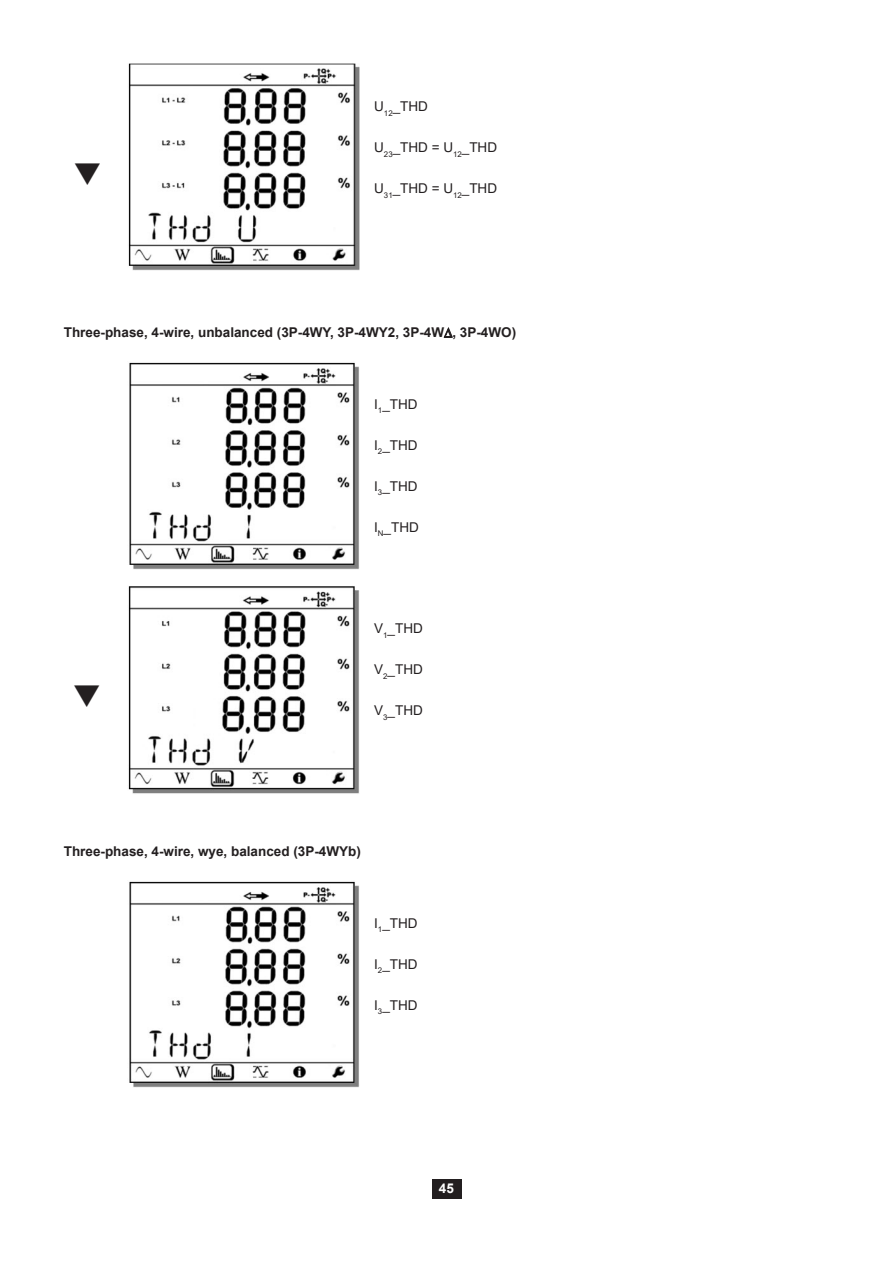
<style>
.page{position:relative;width:893px;height:1263px;background:#fff}
.page>*{position:absolute;margin:0;border:0;box-sizing:border-box;transform-origin:0 0}
.Texte_0_gras{font:700 13.5px "Arial";color:#231f20}
.Texte_0{font:13.5px "Arial";color:#231f20}
.t1{font:700 13.5px "Arial";color:#fff}
</style>
<div class="page">
<div style="left:432px;top:1179px;width:29px;height:19px;background:#231f20"></div>
<img style="left:128px;top:64px;width:232px;height:207px">
<img style="left:128px;top:586px;width:231px;height:208px">
<img style="left:129px;top:881px;width:230px;height:207px">
<img style="left:129px;top:362px;width:230px;height:207px">
<svg style="left:443px;top:327px;width:10px;height:11px"></svg>
<p class="Texte_0" style="left:374px;top:97px;width:55px">U<sub>12</sub>_THD</p>
<p class="Texte_0" style="left:374px;top:138px;width:124px">U<sub>23</sub>_THD = U<sub>12</sub>_THD</p>
<p class="Texte_0" style="left:374px;top:179px;width:124px">U<sub>31</sub>_THD = U<sub>12</sub>_THD</p>
<p class="Texte_0_gras" style="left:64px;top:323px;width:454px">Three-phase, 4-wire, unbalanced (3P-4WY, 3P-4WY2, 3P-4W∆, 3P-4WO)</p>
<p class="Texte_0" style="left:374px;top:395px;width:45px">I<sub>1</sub>_THD</p>
<p class="Texte_0" style="left:374px;top:436px;width:45px">I<sub>2</sub>_THD</p>
<p class="Texte_0" style="left:374px;top:477px;width:45px">I<sub>3</sub>_THD</p>
<p class="Texte_0" style="left:374px;top:518px;width:46px">I<sub>N</sub>_THD</p>
<p class="Texte_0" style="left:374px;top:619px;width:50px">V<sub>1</sub>_THD</p>
<p class="Texte_0" style="left:374px;top:660px;width:50px">V<sub>2</sub>_THD</p>
<p class="Texte_0" style="left:374px;top:701px;width:50px">V<sub>3</sub>_THD</p>
<p class="Texte_0_gras" style="left:64px;top:842px;width:299px">Three-phase, 4-wire, wye, balanced (3P-4WYb)</p>
<p class="Texte_0" style="left:374px;top:914px;width:45px">I<sub>1</sub>_THD</p>
<p class="Texte_0" style="left:374px;top:954px;width:45px">I<sub>2</sub>_THD</p>
<p class="Texte_0" style="left:374px;top:995px;width:45px">I<sub>3</sub>_THD</p>
<p class="t1" style="left:439px;top:1179px;width:17px">45</p>
</div>
